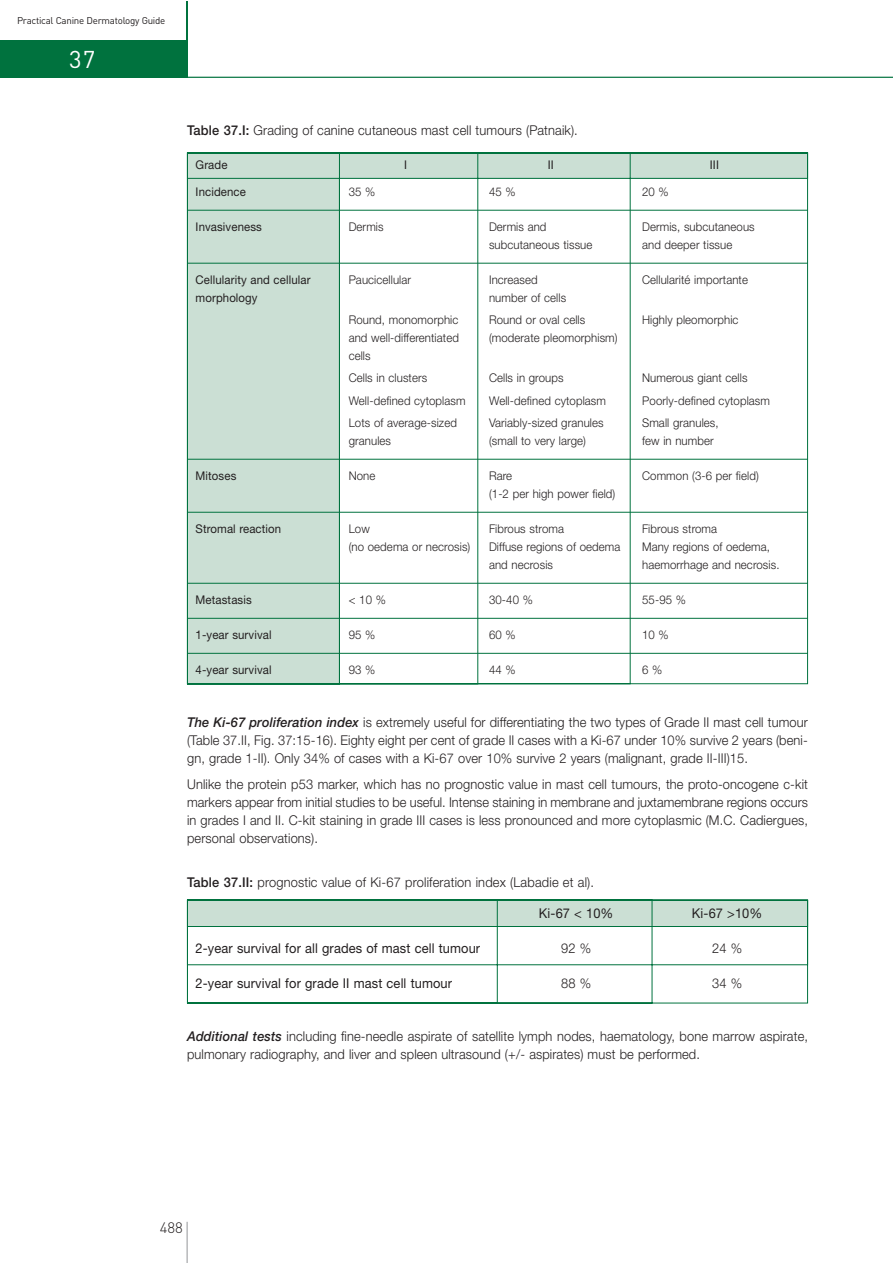
<style>
.page{position:relative;width:893px;height:1263px;background:#fff}
.page>*{position:absolute;margin:0;border:0;box-sizing:border-box;transform-origin:0 0}
.t1{font:24px "DIN";color:#fff}
.t2{font:300 15px "DIN";color:#231f20}
.t3{font:300 13.5px/18px "Helvetica Neue";letter-spacing:.01em;color:#231f20;text-align:justify;scale:.95 1}
.t4{font:13.5px "Helvetica Neue";letter-spacing:.01em;color:#231f20;scale:.95 1}
.t5{font:300 12px/22.2px "Helvetica Neue";letter-spacing:.01em;color:#231f20;scale:.95 1}
.t6{font:12px "Helvetica Neue";letter-spacing:.01em;color:#231f20;scale:.95 1}
.t7{font:9.75px "DIN";letter-spacing:-.025em;color:#231f20}
.s1{font-weight:500}
.s2{font-weight:500;font-style:italic}
</style>
<div class="page">
<svg style="left:187px;top:899px;width:621px;height:105px"></svg>
<svg style="left:187px;top:152px;width:621px;height:532px"></svg>
<hr style="left:176px;top:77px;width:716px;height:1px;background:#00723e">
<div style="left:0;top:1px;width:188px;height:77px;background:#00723e"></div>
<div style="left:0;top:1px;width:186px;height:39px;background:#fff"></div>
<hr style="left:187px;top:1222px;width:1px;height:41px;background:#939598">
<hr style="left:187px;top:210px;width:621px;height:1px;background:#00723e">
<hr style="left:187px;top:263px;width:621px;height:1px;background:#00723e">
<hr style="left:187px;top:459px;width:621px;height:1px;background:#00723e">
<hr style="left:187px;top:512px;width:621px;height:1px;background:#00723e">
<hr style="left:187px;top:583px;width:621px;height:1px;background:#00723e">
<hr style="left:187px;top:618px;width:621px;height:1px;background:#00723e">
<hr style="left:187px;top:653px;width:621px;height:1px;background:#00723e">
<p class="t7" style="left:17px;top:15px;width:150px">Practical Canine Dermatology Guide</p>
<h1 class="t1" style="left:69px;top:44px;width:28px">37</h1>
<p class="t3" style="left:187px;top:121px;width:413px"><span class="s1">Table 37.I:</span> Grading of canine cutaneous mast cell tumours (Patnaik).</p>
<p class="t6" style="left:196px;top:158px;width:35px">Grade</p>
<p class="t6" style="left:404px;top:158px;width:5px">I</p>
<p class="t6" style="left:548px;top:158px;width:8px">II</p>
<p class="t6" style="left:710px;top:158px;width:11px">III</p>
<p class="t6" style="left:196px;top:184px;width:54px">Incidence</p>
<p class="t5" style="left:349px;top:180px;width:30px">35 %</p>
<p class="t5" style="left:489px;top:180px;width:30px">45 %</p>
<p class="t5" style="left:642px;top:180px;width:30px">20 %</p>
<p class="t6" style="left:196px;top:219px;width:71px">Invasiveness</p>
<p class="t5" style="left:349px;top:215px;width:38px">Dermis</p>
<p class="t5" style="left:489px;top:215px;width:62px">Dermis and</p>
<p class="t5" style="left:642px;top:215px;width:120px">Dermis, subcutaneous</p>
<p class="t5" style="left:489px;top:233px;width:110px">subcutaneous tissue</p>
<p class="t5" style="left:642px;top:233px;width:97px">and deeper tissue</p>
<p class="t6" style="left:196px;top:272px;width:122px">Cellularity and cellular</p>
<p class="t5" style="left:349px;top:268px;width:67px">Paucicellular</p>
<p class="t5" style="left:489px;top:268px;width:53px">Increased</p>
<p class="t5" style="left:642px;top:268px;width:113px">Cellularité importante</p>
<p class="t6" style="left:196px;top:290px;width:67px">morphology</p>
<p class="t5" style="left:489px;top:286px;width:83px">number of cells</p>
<p class="t5" style="left:349px;top:308px;width:117px">Round, monomorphic</p>
<p class="t5" style="left:489px;top:308px;width:103px">Round or oval cells</p>
<p class="t5" style="left:642px;top:308px;width:103px">Highly pleomorphic</p>
<p class="t5" style="left:349px;top:326px;width:118px">and well-differentiated</p>
<p class="t5" style="left:489px;top:326px;width:137px">(moderate pleomorphism)</p>
<p class="t5" style="left:349px;top:344px;width:84px">cells<br>Cells in clusters</p>
<p class="t5" style="left:489px;top:367px;width:80px">Cells in groups</p>
<p class="t5" style="left:642px;top:367px;width:112px">Numerous giant cells</p>
<p class="t5" style="left:349px;top:389px;width:125px">Well-defined cytoplasm</p>
<p class="t5" style="left:489px;top:389px;width:125px">Well-defined cytoplasm</p>
<p class="t5" style="left:642px;top:389px;width:136px">Poorly-defined cytoplasm</p>
<p class="t5" style="left:349px;top:411px;width:115px">Lots of average-sized</p>
<p class="t5" style="left:489px;top:411px;width:122px">Variably-sized granules</p>
<p class="t5" style="left:642px;top:411px;width:82px">Small granules,</p>
<p class="t5" style="left:349px;top:429px;width:46px">granules</p>
<p class="t5" style="left:489px;top:429px;width:104px">(small to very large)</p>
<p class="t5" style="left:642px;top:429px;width:77px">few in number</p>
<p class="t6" style="left:196px;top:468px;width:44px">Mitoses</p>
<p class="t5" style="left:349px;top:464px;width:30px">None</p>
<p class="t5" style="left:489px;top:464px;width:26px">Rare</p>
<p class="t5" style="left:642px;top:464px;width:124px">Common (3-6 per field)</p>
<p class="t5" style="left:489px;top:482px;width:134px">(1-2 per high power field)</p>
<p class="t6" style="left:196px;top:521px;width:92px">Stromal reaction</p>
<p class="t5" style="left:349px;top:517px;width:24px">Low</p>
<p class="t5" style="left:489px;top:517px;width:80px">Fibrous stroma</p>
<p class="t5" style="left:642px;top:517px;width:80px">Fibrous stroma</p>
<p class="t5" style="left:349px;top:535px;width:130px">(no oedema or necrosis)</p>
<p class="t5" style="left:489px;top:535px;width:140px">Diffuse regions of oedema</p>
<p class="t5" style="left:642px;top:535px;width:136px">Many regions of oedema,</p>
<p class="t5" style="left:489px;top:553px;width:69px">and necrosis</p>
<p class="t5" style="left:642px;top:553px;width:146px">haemorrhage and necrosis.</p>
<p class="t6" style="left:196px;top:592px;width:61px">Metastasis</p>
<p class="t5" style="left:349px;top:588px;width:41px">&lt; 10 %</p>
<p class="t5" style="left:489px;top:588px;width:48px">30-40 %</p>
<p class="t5" style="left:642px;top:588px;width:48px">55-95 %</p>
<p class="t6" style="left:196px;top:627px;width:81px">1-year survival</p>
<p class="t5" style="left:349px;top:623px;width:30px">95 %</p>
<p class="t5" style="left:489px;top:623px;width:30px">60 %</p>
<p class="t5" style="left:642px;top:623px;width:30px">10 %</p>
<p class="t6" style="left:196px;top:662px;width:81px">4-year survival</p>
<p class="t5" style="left:349px;top:658px;width:30px">93 %</p>
<p class="t5" style="left:489px;top:658px;width:30px">44 %</p>
<p class="t5" style="left:642px;top:658px;width:23px">6 %</p>
<p class="t3" style="left:187px;top:713px;width:655px"><span class="s2">The Ki-67 proliferation index</span> is extremely useful for differentiating the two types of Grade II mast cell tumour (Table 37.II, Fig. 37:15-16). Eighty eight per cent of grade II cases with a Ki-67 under 10% survive 2 years (beni&shy;gn, grade 1-II). Only 34% of cases with a Ki-67 over 10% survive 2 years (malignant, grade II-III)15.</p>
<p class="t3" style="left:187px;top:775px;width:655px">Unlike the protein p53 marker, which has no prognostic value in mast cell tumours, the proto-oncogene c-kit markers appear from initial studies to be useful. Intense staining in membrane and juxtamembrane regions occurs in grades I and II. C-kit staining in grade III cases is less pronounced and more cytoplasmic (M.C. Cadiergues, personal observations).</p>
<p class="t3" style="left:187px;top:873px;width:430px"><span class="s1">Table 37.II:</span> prognostic value of Ki-67 proliferation index (Labadie et al).</p>
<p class="t4" style="left:539px;top:905px;width:80px">Ki-67 &lt; 10%</p>
<p class="t4" style="left:692px;top:905px;width:76px">Ki-67 &gt;10%</p>
<p class="t4" style="left:196px;top:940px;width:301px">2-year survival for all grades of mast cell tumour</p>
<p class="t3" style="left:561px;top:939px;width:33px">92 %</p>
<p class="t3" style="left:712px;top:939px;width:33px">24 %</p>
<p class="t4" style="left:196px;top:975px;width:272px">2-year survival for grade II mast cell tumour</p>
<p class="t3" style="left:561px;top:974px;width:33px">88 %</p>
<p class="t3" style="left:712px;top:974px;width:33px">34 %</p>
<p class="t3" style="left:187px;top:1027px;width:655px"><span class="s2">Additional tests</span> including fine-needle aspirate of satellite lymph nodes, haematology, bone marrow aspirate, pulmonary radiography, and liver and spleen ultrasound (+/- aspirates) must be performed.</p>
<p class="t2" style="left:160px;top:1218px;width:25px">488</p>
</div>
